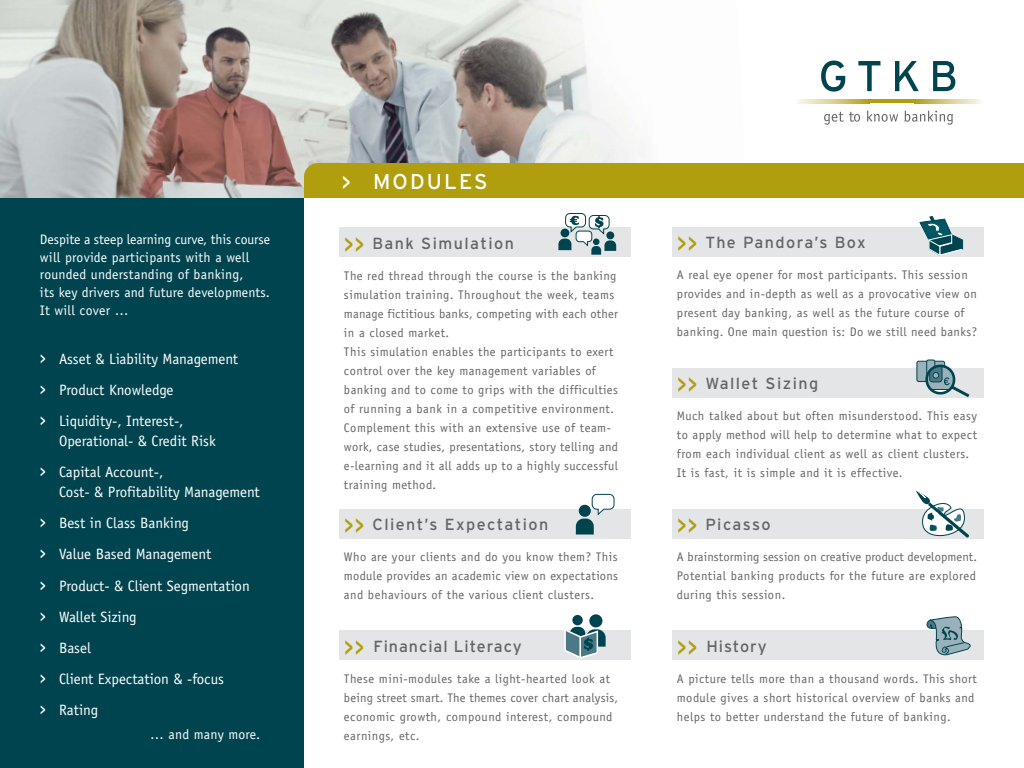
<style>
.page{position:relative;width:1024px;height:768px;background:#fff}
.page>*{position:absolute;margin:0;border:0;box-sizing:border-box;transform-origin:0 0}
.t1{font:21.5px "Interstate";letter-spacing:.1em;color:#fff}
.t2{font:16.1px "Interstate";letter-spacing:.09em;color:#636466}
.t3{font:16.1px "Interstate";letter-spacing:.06em;color:#636466}
.t4{font:15px/31.2px "Officina Sans";color:#fff}
.t5{font:13.8px/17.7px "Officina Sans";letter-spacing:.015em;color:#fff}
.t6{font:12.5px/19px "Officina Sans";letter-spacing:.04em;color:#636466}
.s1{font-family:"Interstate"}
.s2{font-size:22.2px}
.s3{font-size:24.5px;color:#b09e0e}
</style>
<div class="page">
<svg style="left:821px;top:61px;width:24px;height:31px"></svg>
<svg style="left:858px;top:61px;width:22px;height:30px"></svg>
<svg style="left:895px;top:61px;width:24px;height:30px"></svg>
<svg style="left:933px;top:61px;width:22px;height:30px"></svg>
<svg style="left:824px;top:112px;width:36px;height:13px"></svg>
<svg style="left:867px;top:111px;width:31px;height:11px"></svg>
<svg style="left:904px;top:111px;width:49px;height:14px"></svg>
<svg style="left:797px;top:100px;width:35px;height:3px"></svg>
<svg style="left:832px;top:100px;width:36px;height:3px"></svg>
<hr style="left:868px;top:100px;width:47px;height:3px;background:#b09e0e">
<svg style="left:915px;top:100px;width:34px;height:3px"></svg>
<svg style="left:949px;top:100px;width:32px;height:3px"></svg>
<img style="left:0;top:0;width:635px;height:198px">
<div style="left:304px;top:163px;width:720px;height:35px;background:#b09e0e"></div>
<div style="left:0;top:198px;width:304px;height:570px;background:#00444f"></div>
<div style="left:672px;top:509px;width:312px;height:30px;background:#e4e5e6"></div>
<div style="left:672px;top:368px;width:312px;height:30px;background:#e4e5e6"></div>
<div style="left:672px;top:227px;width:312px;height:30px;background:#e4e5e6"></div>
<div style="left:917px;top:361px;width:28px;height:21px;background:#99b1ba;border:1px solid #00444f;border-radius:2px"></div>
<svg style="left:925px;top:361px;width:45px;height:36px"></svg>
<svg style="left:920px;top:216px;width:43px;height:39px"></svg>
<svg style="left:916px;top:491px;width:53px;height:47px"></svg>
<div style="left:339px;top:509px;width:292px;height:30px;background:#e4e5e6"></div>
<div style="left:339px;top:227px;width:292px;height:30px;background:#e4e5e6"></div>
<svg style="left:576px;top:493px;width:39px;height:42px"></svg>
<svg style="left:558px;top:213px;width:58px;height:42px"></svg>
<div style="left:672px;top:630px;width:312px;height:30px;background:#e4e5e6"></div>
<div style="left:339px;top:630px;width:292px;height:30px;background:#e4e5e6"></div>
<svg style="left:926px;top:616px;width:45px;height:40px"></svg>
<div style="left:572px;top:615px;width:11px;height:10px;background:#00444f;border-radius:50%"></div>
<div style="left:589px;top:614px;width:13px;height:13px;background:#00444f;border-radius:50%"></div>
<svg style="left:564px;top:627px;width:42px;height:32px"></svg>
<p class="t5" style="left:40px;top:232px;width:232px">Despite a steep learning curve, this course will provide participants with a well rounded understanding of banking,<br>its key drivers and future developments.<br>It will cover …</p>
<p class="t4" style="left:40px;top:344px;width:200px"><span class="s1">&gt;</span> Asset &amp; Liability Management <span class="s1">&gt;</span> Product Knowledge<br><span class="s1">&gt;</span> Liquidity-, Interest-,</p>
<p class="t4" style="left:40px;top:427px;width:177px;text-indent:19px">Operational- &amp; Credit Risk <span class="s1">&gt;</span> Capital Account-,</p>
<p class="t4" style="left:40px;top:478px;width:221px;text-indent:19px">Cost- &amp; Profitability Management <span class="s1">&gt;</span> Best in Class Banking<br><span class="s1">&gt;</span> Value Based Management<br><span class="s1">&gt;</span> Product- &amp; Client Segmentation<br><span class="s1">&gt;</span> Wallet Sizing<br><span class="s1">&gt;</span> Basel<br><span class="s1">&gt;</span> Client Expectation &amp; -focus<br><span class="s1">&gt;</span> Rating</p>
<p class="t5" style="left:150px;top:726px;width:111px">… and many more.</p>
<h1 class="t1" style="left:342px;top:174px;width:147px"><span class="s2">&gt;</span> MODULES</h1>
<p class="t2" style="left:344px;top:238px;width:171px"><span class="s3">&gt;&gt;</span> Bank Simulation</p>
<p class="t6" style="left:344px;top:267px;width:276px">The red thread through the course is the banking simulation training. Throughout the week, teams manage fictitious banks, competing with each other in a closed market.<br>This simulation enables the participants to exert control over the key management variables of banking and to come to grips with the difficulties of running a bank in a competitive environment.<br>Complement this with an extensive use of team&shy;work, case studies, presentations, story telling and e-learning and it all adds up to a highly successful training method.</p>
<p class="t2" style="left:344px;top:519px;width:206px"><span class="s3">&gt;&gt;</span> Client’s Expectation</p>
<p class="t6" style="left:344px;top:548px;width:276px;text-align:justify">Who are your clients and do you know them? This module provides an academic view on expectations and behaviours of the various client clusters.</p>
<p class="t3" style="left:344px;top:641px;width:179px"><span class="s3">&gt;&gt;</span> Financial Literacy</p>
<p class="t6" style="left:344px;top:670px;width:276px">These mini-modules take a light-hearted look at being street smart. The themes cover chart analysis, economic growth, compound interest, compound earnings, etc.</p>
<p class="t2" style="left:677px;top:237px;width:190px"><span class="s3">&gt;&gt;</span> The Pandora’s Box</p>
<p class="t6" style="left:677px;top:266px;width:302px">A real eye opener for most participants. This session provides and in-depth as well as a provocative view on present day banking, as well as the future course of banking. One main question is: Do we still need banks?</p>
<p class="t2" style="left:677px;top:378px;width:143px"><span class="s3">&gt;&gt;</span> Wallet Sizing</p>
<p class="t6" style="left:677px;top:407px;width:302px">Much talked about but often misunderstood. This easy to apply method will help to determine what to expect from each individual client as well as client clusters.<br>It is fast, it is simple and it is effective.</p>
<p class="t2" style="left:677px;top:519px;width:95px"><span class="s3">&gt;&gt;</span> Picasso</p>
<p class="t6" style="left:677px;top:548px;width:302px;text-align:justify">A brainstorming session on creative product development.<br>Potential banking products for the future are explored during this session.</p>
<p class="t3" style="left:677px;top:641px;width:91px"><span class="s3">&gt;&gt;</span> History</p>
<p class="t6" style="left:677px;top:670px;width:302px">A picture tells more than a thousand words. This short module gives a short historical overview of banks and helps to better understand the future of banking.</p>
</div>
